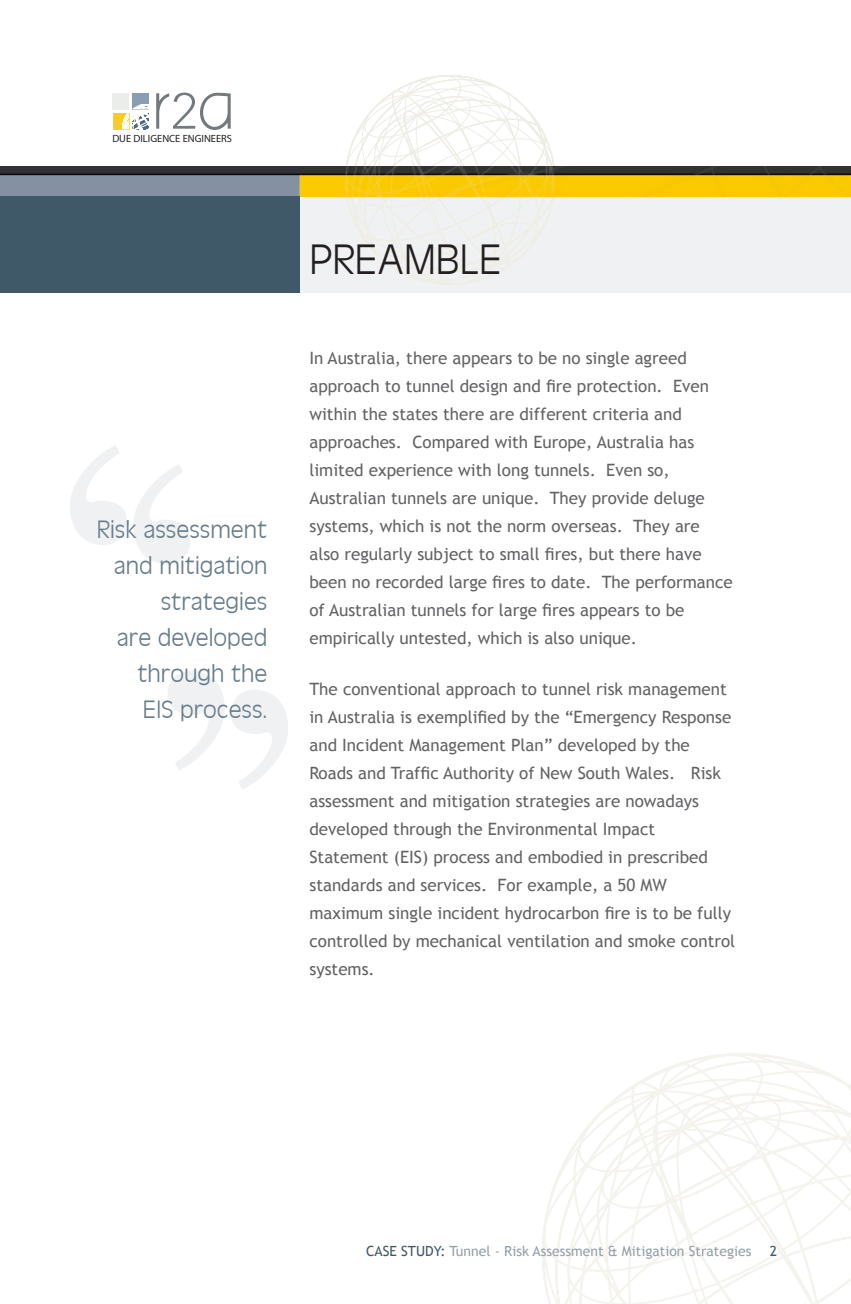
<style>
.page{position:relative;width:851px;height:1304px;background:#fff}
.page>*{position:absolute;margin:0;border:0;box-sizing:border-box;transform-origin:0 0}
.Heading_1_-_Section{font:44px "Antique Oli T Ligh";color:#231f20}
.t1{font:26px/36px "Antique Oli T Ligh";color:#667d8b;text-align:right}
.Body{font:17px/28px "Trebuchet MS";color:#636366}
.t2{font:14px "Trebuchet MS";color:#94a0a9}
.t3{font:14px "Trebuchet MS";color:#405968}
.t4{font:condensed 10.4px "Frutiger";color:#231f20}
.s1{color:#405968}
</style>
<div class="page">
<svg style="left:542px;top:1053px;width:308px;height:251px"></svg>
<div style="left:299px;top:196px;width:551px;height:97px;background:#f0f1f2"></div>
<svg style="left:345px;top:75px;width:210px;height:210px"></svg>
<img style="left:0;top:167px;width:850px;height:29px">
<svg style="left:156px;top:93px;width:75px;height:37px"></svg>
<div style="left:113px;top:93px;width:16px;height:17px;background:#ebedea"></div>
<div style="left:113px;top:113px;width:16px;height:16px;background:#faca29"></div>
<div style="left:132px;top:93px;width:17px;height:17px;background:#8a9eb3"></div>
<svg style="left:122px;top:104px;width:27px;height:25px"></svg>
<div style="left:0;top:196px;width:299px;height:97px;background:#405968"></div>
<svg style="left:231px;top:690px;width:57px;height:99px"></svg>
<svg style="left:168px;top:671px;width:57px;height:99px"></svg>
<svg style="left:70px;top:445px;width:57px;height:100px"></svg>
<svg style="left:133px;top:465px;width:57px;height:99px"></svg>
<p class="t4" style="left:112px;top:134px;width:121px">DUE DILIGENCE ENGINEERS</p>
<p class="t1" style="left:97px;top:512px;width:172px">Risk assessment and mitigation strategies<br>are developed through the<br>EIS process.</p>
<p class="Heading_1_-_Section" style="left:309px;top:236px;width:194px">PREAMBLE</p>
<p class="Body" style="left:309px;top:344px;width:425px">In Australia, there appears to be no single agreed approach to tunnel design and fire protection. Even within the states there are different criteria and approaches. Compared with Europe, Australia has limited experience with long tunnels. Even so, Australian tunnels are unique. They provide deluge systems, which is not the norm overseas. They are also regularly subject to small fires, but there have been no recorded large fires to date. The performance of Australian tunnels for large fires appears to be empirically untested, which is also unique.</p>
<p class="Body" style="left:309px;top:675px;width:427px">The conventional approach to tunnel risk management in Australia is exemplified by the “Emergency Response and Incident Management Plan” developed by the Roads and Traffic Authority of New South Wales. Risk assessment and mitigation strategies are nowadays developed through the Environmental Impact Statement (EIS) process and embodied in prescribed standards and services. For example, a 50 MW maximum single incident hydrocarbon fire is to be fully controlled by mechanical ventilation and smoke control systems.</p>
<p class="t2" style="left:366px;top:1243px;width:387px"><span class="s1">CASE STUDY:</span> Tunnel - Risk Assessment &amp; Mitigation Strategies</p>
<p class="t3" style="left:769px;top:1243px;width:9px">2</p>
</div>
